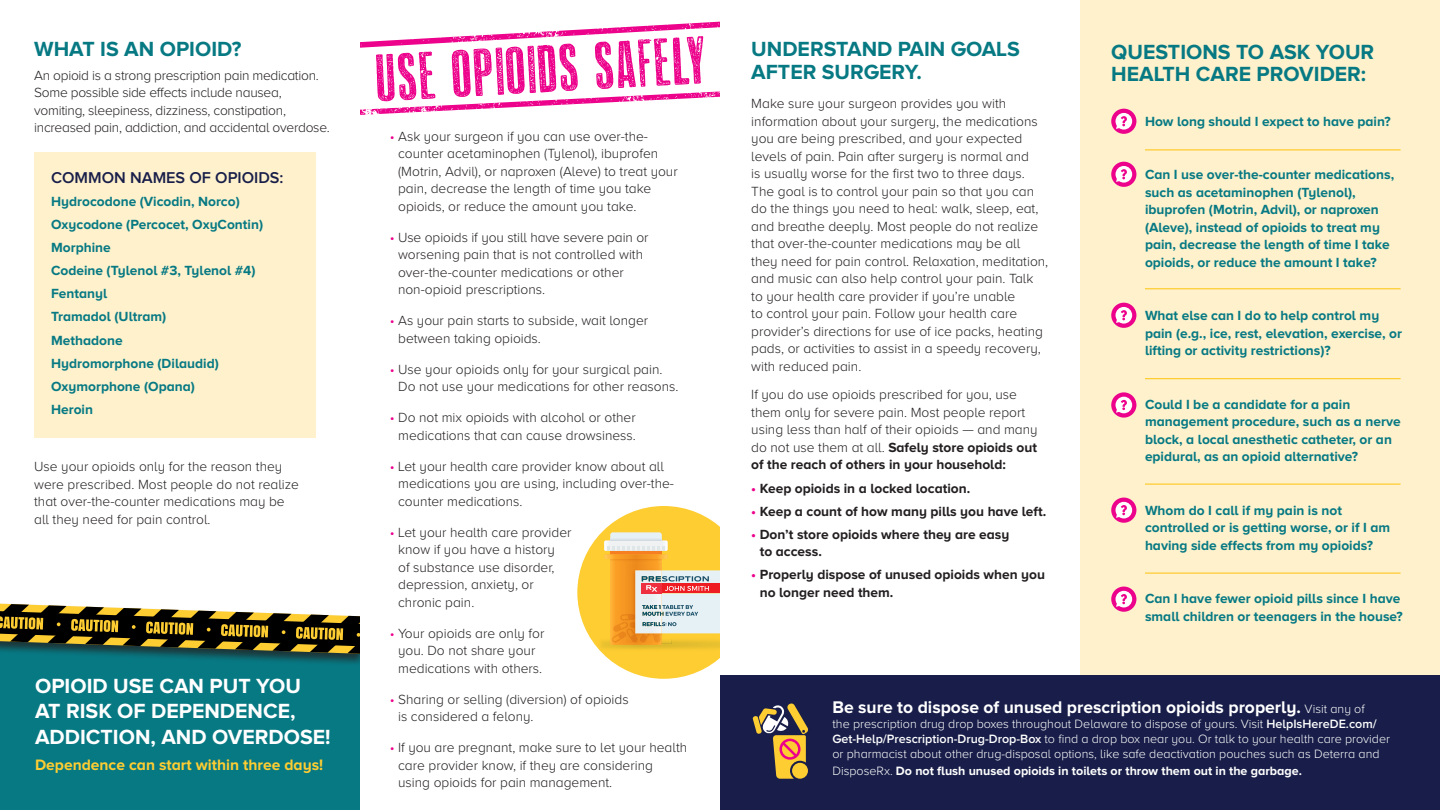
<style>
.page{position:relative;width:1440px;height:810px;background:#fff}
.page>*{position:absolute;margin:0;border:0;box-sizing:border-box;transform-origin:0 0}
.t1{font:700 21.25px/23px "Proxima Nova A";color:#077983}
.t2{font:700 21.25px/25.9px "Proxima Nova A";color:#fff}
.t3{font:700 17.5px "Proxima Nova A";color:#fff}
.t4{font:600 16.25px "Proxima Nova A";color:#181e49}
.t5{font:700 15.62px "Proxima Nova A";color:#fecd32}
.t6{font:300 13.75px/17.5px "Proxima Nova A";color:#231f20}
.t7{font:700 13.75px/17.5px "Proxima Nova A";color:#077983}
.t8{font:300 13.75px/17.5px "Proxima Nova A";letter-spacing:-.02em;color:#231f20}
.t9{font:700 13.75px/17.5px "Proxima Nova A";color:#231f20}
.t10{font:300 12.5px/15px "Proxima Nova A";color:#fff}
.t11{font:700 12.5px "Proxima Nova A";color:#fff}
.s1{color:#ed028c}
.s2{font-weight:700}
.s3{font-weight:300;font-size:12.5px}
.s4{font-weight:600}
.s5{font-weight:300}
</style>
<div class="page">
<div style="left:34px;top:152px;width:282px;height:285px;background:#fef1cc"></div>
<div style="left:1080px;top:0;width:360px;height:675px;background:#fef1cc"></div>
<div style="left:0;top:620px;width:360px;height:190px;background:#077983"></div>
<div style="left:720px;top:675px;width:720px;height:135px;background:#181e49"></div>
<div style="left:0;top:603px;width:367px;height:63px;background:#231f20;opacity:.75"></div>
<svg style="left:0;top:604px;width:360px;height:50px;background:#645e35"></svg>
<div style="left:360px;top:568px;width:19px;height:168px;background:#fff"></div>
<svg style="left:753px;top:703px;width:55px;height:76px"></svg>
<svg style="left:577px;top:506px;width:143px;height:173px"></svg>
<hr style="left:1145px;top:149px;width:256px;height:2px;background:#fecd32">
<hr style="left:1145px;top:288px;width:256px;height:1px;background:#fecd32">
<hr style="left:1145px;top:378px;width:256px;height:1px;background:#fecd32">
<hr style="left:1145px;top:483px;width:256px;height:2px;background:#fecd32">
<hr style="left:1145px;top:572px;width:256px;height:2px;background:#fecd32">
<div style="left:1111px;top:109px;width:25px;height:25px;background:#ed028c;border-radius:50%"></div>
<svg style="left:1116px;top:113px;width:16px;height:17px"></svg>
<div style="left:1111px;top:162px;width:25px;height:25px;background:#ed028c;border-radius:50%"></div>
<svg style="left:1116px;top:166px;width:16px;height:17px"></svg>
<div style="left:1111px;top:303px;width:25px;height:25px;background:#ed028c;border-radius:50%"></div>
<svg style="left:1116px;top:307px;width:16px;height:17px"></svg>
<svg style="left:1111px;top:392px;width:25px;height:26px"></svg>
<svg style="left:1116px;top:397px;width:16px;height:16px"></svg>
<svg style="left:1111px;top:498px;width:25px;height:25px"></svg>
<svg style="left:1116px;top:502px;width:16px;height:16px"></svg>
<svg style="left:1111px;top:587px;width:25px;height:25px"></svg>
<svg style="left:1116px;top:591px;width:16px;height:16px"></svg>
<svg style="left:360px;top:22px;width:360px;height:93px"></svg>
<p class="t1" style="left:34px;top:37px;width:209px">WHAT IS AN OPIOID?</p>
<p class="t8" style="left:34px;top:66px;width:297px">An opioid is a strong prescription pain medication.<br>Some possible side effects include nausea, vomiting, sleepiness, dizziness, constipation, increased pain, addiction, and accidental overdose.</p>
<p class="t4" style="left:51px;top:168px;width:234px">COMMON NAMES OF OPIOIDS:</p>
<p class="t7" style="left:51px;top:192px;width:190px">Hydrocodone (Vicodin, Norco)</p>
<p class="t7" style="left:51px;top:215px;width:214px">Oxycodone (Percocet, OxyContin)</p>
<p class="t7" style="left:51px;top:238px;width:61px">Morphine</p>
<p class="t7" style="left:51px;top:262px;width:206px">Codeine (Tylenol #3, Tylenol #4)</p>
<p class="t7" style="left:51px;top:285px;width:58px">Fentanyl</p>
<p class="t7" style="left:51px;top:308px;width:117px">Tramadol (Ultram)</p>
<p class="t7" style="left:51px;top:331px;width:73px">Methadone</p>
<p class="t7" style="left:51px;top:354px;width:169px">Hydromorphone (Dilaudid)</p>
<p class="t7" style="left:51px;top:377px;width:145px">Oxymorphone (Opana)</p>
<p class="t7" style="left:51px;top:400px;width:43px">Heroin</p>
<p class="t6" style="left:34px;top:458px;width:266px">Use your opioids only for the reason they were prescribed. Most people do not realize that over-the-counter medications may be all they need for pain control.</p>
<p class="t2" style="left:35px;top:672px;width:297px">OPIOID USE CAN PUT YOU<br>AT RISK OF DEPENDENCE,<br>ADDICTION, AND OVERDOSE!</p>
<p class="t5" style="left:35px;top:756px;width:290px">Dependence can start within three days!</p>
<p class="t6" style="left:398px;top:127px;width:281px;text-indent:-8px"><span class="s1">•</span> Ask your surgeon if you can use over-the&shy;counter acetaminophen (Tylenol), ibuprofen (Motrin, Advil), or naproxen (Aleve) to treat your pain, decrease the length of time you take opioids, or reduce the amount you take.</p>
<p class="t6" style="left:398px;top:228px;width:252px;text-indent:-8px"><span class="s1">•</span> Use opioids if you still have severe pain or worsening pain that is not controlled with over-the-counter medications or other non-opioid prescriptions.</p>
<p class="t6" style="left:398px;top:312px;width:251px;text-indent:-8px"><span class="s1">•</span> As your pain starts to subside, wait longer between taking opioids.</p>
<p class="t6" style="left:398px;top:360px;width:282px;text-indent:-8px"><span class="s1">•</span> Use your opioids only for your surgical pain.<br>Do not use your medications for other reasons.</p>
<p class="t6" style="left:390px;top:409px;width:248px;text-align:right"><span class="s1">•</span> Do not mix opioids with alcohol or other medications that can cause drowsiness.</p>
<p class="t6" style="left:398px;top:457px;width:277px;text-indent:-8px"><span class="s1">•</span> Let your health care provider know about all medications you are using, including over-the&shy;counter medications.</p>
<p class="t6" style="left:398px;top:523px;width:175px;text-indent:-8px"><span class="s1">•</span> Let your health care provider know if you have a history<br>of substance use disorder, depression, anxiety, or chronic pain.</p>
<p class="t6" style="left:390px;top:624px;width:156px;text-align:center"><span class="s1">•</span> Your opioids are only for you. Do not share your medications with others.</p>
<p class="t6" style="left:398px;top:690px;width:232px;text-indent:-8px"><span class="s1">•</span> Sharing or selling (diversion) of opioids is considered a felony.</p>
<p class="t6" style="left:398px;top:739px;width:291px;text-indent:-8px"><span class="s1">•</span> If you are pregnant, make sure to let your health care provider know, if they are considering using opioids for pain management.</p>
<p class="t1" style="left:751px;top:37px;width:270px">UNDERSTAND PAIN GOALS<br>AFTER SURGERY.</p>
<p class="t6" style="left:751px;top:95px;width:299px">Make sure your surgeon provides you with information about your surgery, the medications you are being prescribed, and your expected levels of pain. Pain after surgery is normal and<br>is usually worse for the first two to three days.<br>The goal is to control your pain so that you can do the things you need to heal: walk, sleep, eat, and breathe deeply. Most people do not realize that over-the-counter medications may be all they need for pain control. Relaxation, meditation, and music can also help control your pain. Talk to your health care provider if you’re unable<br>to control your pain. Follow your health care provider’s directions for use of ice packs, heating pads, or activities to assist in a speedy recovery, with reduced pain.</p>
<p class="t6" style="left:751px;top:386px;width:288px">If you do use opioids prescribed for you, use them only for severe pain. Most people report using less than half of their opioids — and many do not use them at all. <span class="s2">Safely store opioids out of the reach of others in your household:</span></p>
<p class="t9" style="left:751px;top:479px;width:220px"><span class="s1">•</span> Keep opioids in a locked location.</p>
<p class="t9" style="left:751px;top:502px;width:296px"><span class="s1">•</span> Keep a count of how many pills you have left.</p>
<p class="t9" style="left:760px;top:525px;width:251px;text-indent:-8px"><span class="s1">•</span> Don’t store opioids where they are easy to access.</p>
<p class="t9" style="left:760px;top:566px;width:287px;text-indent:-8px"><span class="s1">•</span> Properly dispose of unused opioids when you no longer need them.</p>
<p class="t1" style="left:1111px;top:40px;width:265px;line-height:22.5px">QUESTIONS TO ASK YOUR<br>HEALTH CARE PROVIDER:</p>
<p class="t7" style="left:1145px;top:112px;width:247px">How long should I expect to have pain?</p>
<p class="t7" style="left:1145px;top:166px;width:251px">Can I use over-the-counter medications, such as acetaminophen (Tylenol), ibuprofen (Motrin, Advil), or naproxen (Aleve), instead of opioids to treat my pain, decrease the length of time I take opioids, or reduce the amount I take?</p>
<p class="t7" style="left:1145px;top:307px;width:259px">What else can I do to help control my pain (e.g., ice, rest, elevation, exercise, or lifting or activity restrictions)?</p>
<p class="t7" style="left:1145px;top:395px;width:257px">Could I be a candidate for a pain management procedure, such as a nerve block, a local anesthetic catheter, or an epidural, as an opioid alternative?</p>
<p class="t7" style="left:1145px;top:501px;width:247px">Whom do I call if my pain is not controlled or is getting worse, or if I am having side effects from my opioids?</p>
<p class="t7" style="left:1145px;top:590px;width:259px">Can I have fewer opioid pills since I have small children or teenagers in the house?</p>
<p class="t3" style="left:832px;top:698px;width:534px">Be sure to dispose of unused prescription opioids properly. <span class="s3">Visit any of</span></p>
<p class="t10" style="left:833px;top:717px;width:559px">the prescription drug drop boxes throughout Delaware to dispose of yours. Visit <span class="s4">HelpIsHereDE.com/<br>Get-Help/Prescription-Drug-Drop-Box</span> to find a drop box near you. Or talk to your health care provider or pharmacist about other drug-disposal options, like safe deactivation pouches such as Deterra and</p>
<p class="t11" style="left:833px;top:764px;width:471px"><span class="s5">DisposeRx.</span> Do not flush unused opioids in toilets or throw them out in the garbage.</p>
</div>
